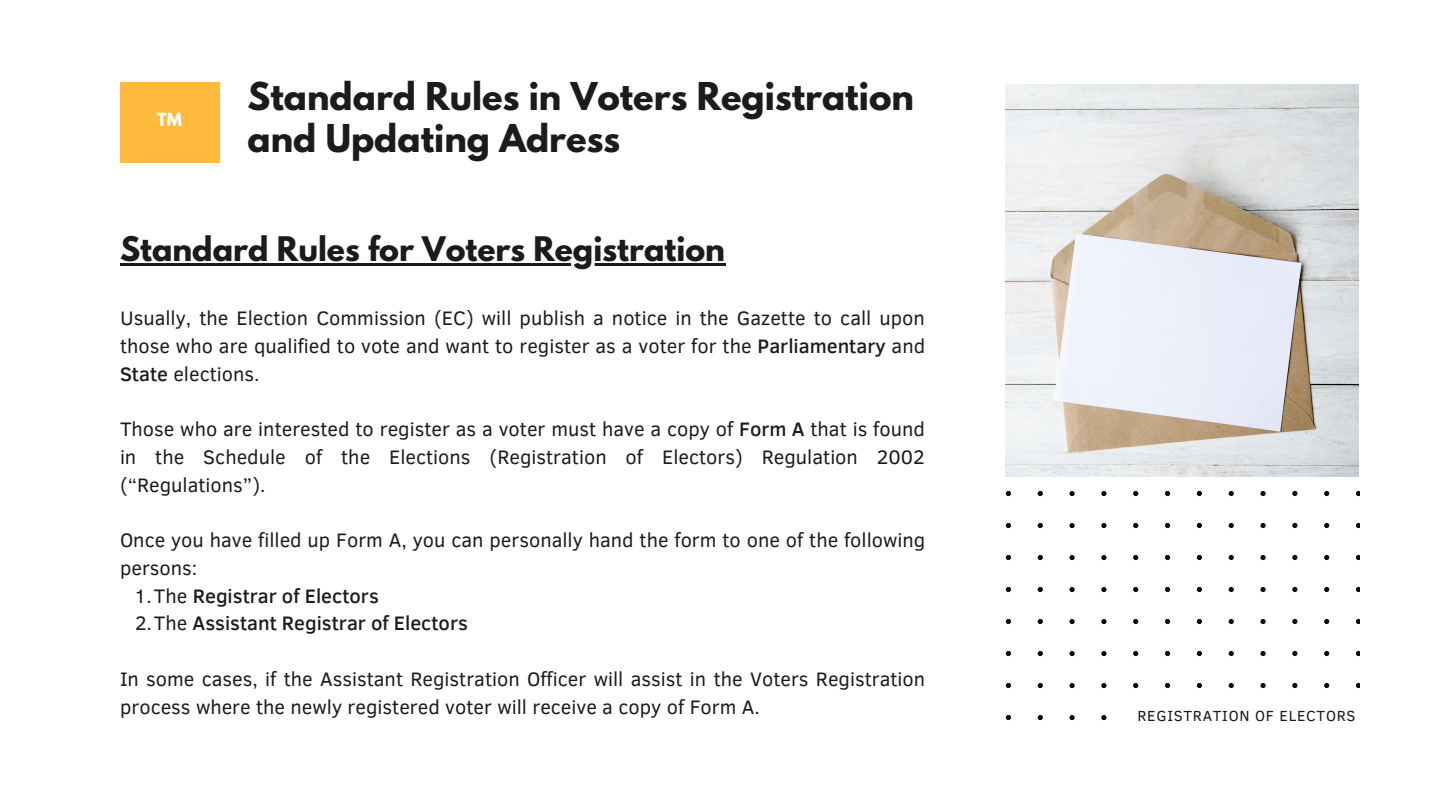
<style>
.page{position:relative;width:1440px;height:810px;background:#fff}
.page>*{position:absolute;margin:0;border:0;box-sizing:border-box;transform-origin:0 0}
.t1{font:700 34px/42px "League Spartan";color:#1b1b1b}
.t2{font:700 30px "League Spartan";color:#1b1b1b}
.t3{font:20px/27.8px "Clear Sans";color:#1b1b1b;text-align:justify}
.t4{font:500 20px "Clear Sans";color:#1b1b1b}
.t5{font:700 16px "League Spartan";color:#fff}
.t6{font:15px "Clear Sans";letter-spacing:.05em;color:#1b1b1b}
.s1{font-weight:500}
.s2{font-weight:400}
</style>
<div class="page">
<img style="left:1006px;top:85px;width:353px;height:392px">
<svg style="left:1006px;top:491px;width:101px;height:101px"></svg>
<svg style="left:1006px;top:619px;width:101px;height:101px"></svg>
<svg style="left:1133px;top:491px;width:101px;height:101px"></svg>
<svg style="left:1133px;top:619px;width:101px;height:70px"></svg>
<svg style="left:1260px;top:491px;width:99px;height:101px"></svg>
<svg style="left:1260px;top:619px;width:99px;height:70px"></svg>
<div style="left:120px;top:82px;width:99px;height:80px;background:#feba3d"></div>
<hr style="left:120px;top:263px;width:605px;height:3px;background:#1b1b1b">
<p class="t5" style="left:157px;top:112px;width:26px">TM</p>
<p class="t1" style="left:248px;top:80px;width:668px">Standard Rules in Voters Registration and Updating Adress</p>
<p class="t2" style="left:120px;top:234px;width:607px">Standard Rules for Voters Registration</p>
<p class="t3" style="left:120px;top:303px;width:807px">Usually, the Election Commission (EC) will publish a notice in the Gazette to call upon those who are qualified to vote and want to register as a voter for the <span class="s1">Parliamentary</span> and <span class="s1">State</span> elections.</p>
<p class="t3" style="left:120px;top:414px;width:806px">Those who are interested to register as a voter must have a copy of <span class="s1">Form A</span> that is found in the Schedule of the Elections (Registration of Electors) Regulation 2002 (“Regulations”).</p>
<p class="t3" style="left:120px;top:525px;width:807px">Once you have filled up Form A, you can personally hand the form to one of the following persons:</p>
<p class="t4" style="left:134px;top:581px;width:246px"><span class="s2">1.The</span> Registrar of Electors</p>
<p class="t4" style="left:135px;top:609px;width:334px"><span class="s2">2.The</span> Assistant Registrar of Electors</p>
<p class="t3" style="left:120px;top:664px;width:807px">In some cases, if the Assistant Registration Officer will assist in the Voters Registration process where the newly registered voter will receive a copy of Form A.</p>
<p class="t6" style="left:1137px;top:705px;width:220px">REGISTRATION OF ELECTORS</p>
</div>
